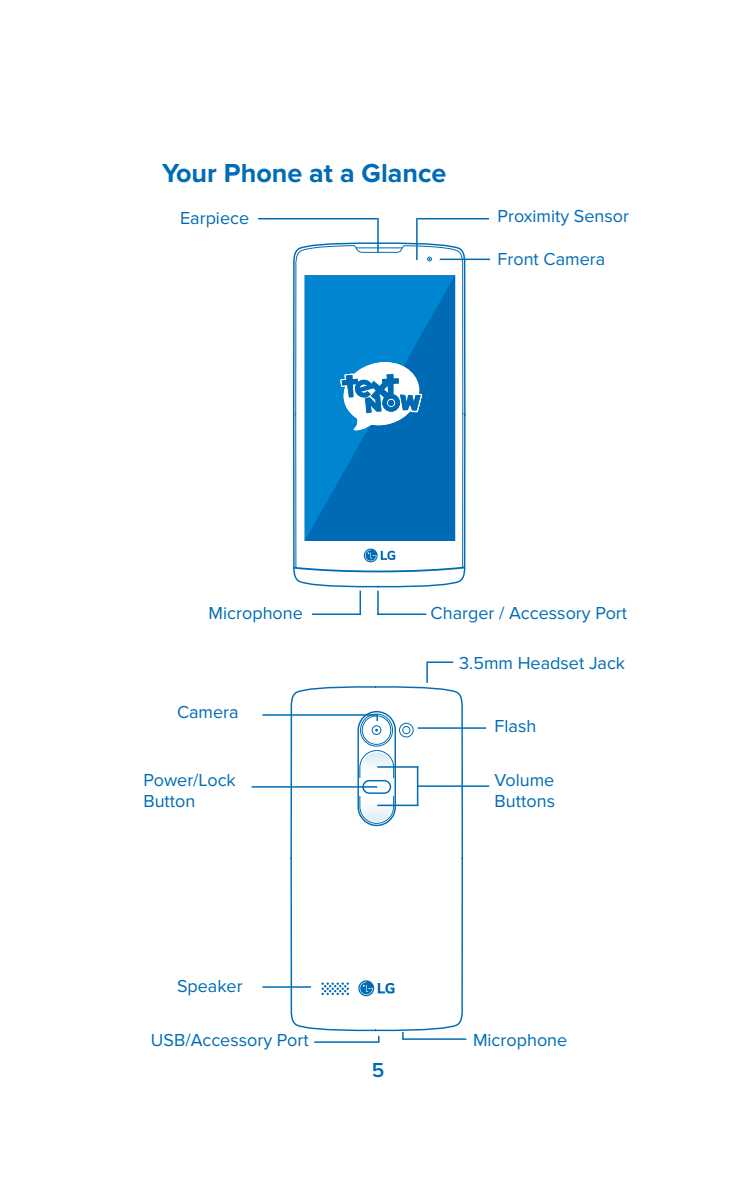
<style>
.page{position:relative;width:756px;height:1188px;background:#fff}
.page>*{position:absolute;margin:0;border:0;box-sizing:border-box;transform-origin:0 0}
.t1{font:700 27px "Proxima Nova";color:#006bb6}
.t2{font:600 21px "Proxima Nova";color:#006bb6}
.t3{font:18px/21px "Proxima Nova";color:#006bb6}
</style>
<div class="page">
<svg style="left:290px;top:686px;width:174px;height:346px"></svg>
<svg style="left:322px;top:982px;width:27px;height:13px"></svg>
<div style="left:357px;top:711px;width:39px;height:115px;border:1px solid #006bb5;border-radius:19px"></div>
<svg style="left:360px;top:796px;width:34px;height:28px"></svg>
<svg style="left:360px;top:750px;width:34px;height:28px"></svg>
<div style="left:362px;top:780px;width:29px;height:14px;border:1px solid #006bb5;border-radius:6px"></div>
<div style="left:399px;top:723px;width:14px;height:14px;border:1px solid #006bb5;border-radius:50%"></div>
<div style="left:403px;top:726px;width:7px;height:8px;border:1px solid #006bb5;border-radius:50%"></div>
<div style="left:360px;top:714px;width:33px;height:32px;border:1px solid #006bb5;border-radius:50%"></div>
<div style="left:362px;top:716px;width:29px;height:29px;border:1px solid #006bb5;border-radius:50%"></div>
<div style="left:372px;top:726px;width:9px;height:9px;border:1px solid #006bb5;border-radius:50%"></div>
<svg style="left:358px;top:980px;width:37px;height:16px"></svg>
<svg style="left:293px;top:252px;width:174px;height:326px"></svg>
<svg style="left:295px;top:242px;width:169px;height:366px"></svg>
<svg style="left:305px;top:276px;width:150px;height:264px;background:#0078c2"></svg>
<hr style="left:356px;top:247px;width:46px;height:1px;background:#006bb5">
<svg style="left:427px;top:257px;width:5px;height:4px"></svg>
<svg style="left:340px;top:362px;width:82px;height:68px"></svg>
<svg style="left:293px;top:549px;width:173px;height:24px"></svg>
<hr style="left:377px;top:218px;width:2px;height:35px;background:#006bb6">
<hr style="left:416px;top:218px;width:2px;height:42px;background:#006bb6">
<hr style="left:377px;top:591px;width:2px;height:24px;background:#006bb6">
<svg style="left:360px;top:591px;width:1px;height:23px"></svg>
<hr style="left:377px;top:614px;width:49px;height:1px;background:#006bb6">
<hr style="left:312px;top:614px;width:49px;height:1px;background:#006bb6">
<hr style="left:440px;top:259px;width:50px;height:1px;background:#006bb6">
<hr style="left:262px;top:986px;width:49px;height:2px;background:#006bb6">
<svg style="left:314px;top:1035px;width:66px;height:8px"></svg>
<svg style="left:262px;top:713px;width:117px;height:9px"></svg>
<hr style="left:418px;top:727px;width:68px;height:2px;background:#006bb6">
<svg style="left:401px;top:1030px;width:66px;height:10px"></svg>
<svg style="left:426px;top:661px;width:28px;height:22px"></svg>
<hr style="left:418px;top:218px;width:71px;height:1px;background:#006bb6">
<hr style="left:258px;top:218px;width:119px;height:1px;background:#006bb6">
<hr style="left:252px;top:786px;width:125px;height:2px;background:#006bb6">
<hr style="left:418px;top:785px;width:71px;height:2px;background:#006bb6">
<hr style="left:377px;top:766px;width:41px;height:2px;background:#006bb6">
<hr style="left:377px;top:805px;width:41px;height:1px;background:#006bb6">
<hr style="left:417px;top:766px;width:1px;height:40px;background:#006bb6">
<p class="t1" style="left:162px;top:158px;width:286px">Your Phone at a Glance</p>
<p class="t3" style="left:180px;top:208px;width:71px">Earpiece</p>
<p class="t3" style="left:498px;top:206px;width:133px">Proximity Sensor</p>
<p class="t3" style="left:498px;top:249px;width:109px">Front Camera</p>
<p class="t3" style="left:209px;top:603px;width:96px">Microphone</p>
<p class="t3" style="left:177px;top:702px;width:63px">Camera</p>
<p class="t3" style="left:431px;top:603px;width:198px">Charger / Accessory Port</p>
<p class="t3" style="left:459px;top:653px;width:167px">3.5mm Headset Jack</p>
<p class="t3" style="left:495px;top:716px;width:43px">Flash</p>
<p class="t3" style="left:143px;top:769px;width:94px">Power/Lock<br>Button</p>
<p class="t3" style="left:495px;top:769px;width:62px">Volume<br>Buttons</p>
<p class="t3" style="left:177px;top:975px;width:67px">Speaker</p>
<p class="t3" style="left:151px;top:1030px;width:159px">USB/Accessory Port</p>
<p class="t2" style="left:372px;top:1058px;width:14px">5</p>
<p class="t3" style="left:473px;top:1030px;width:96px">Microphone</p>
</div>
